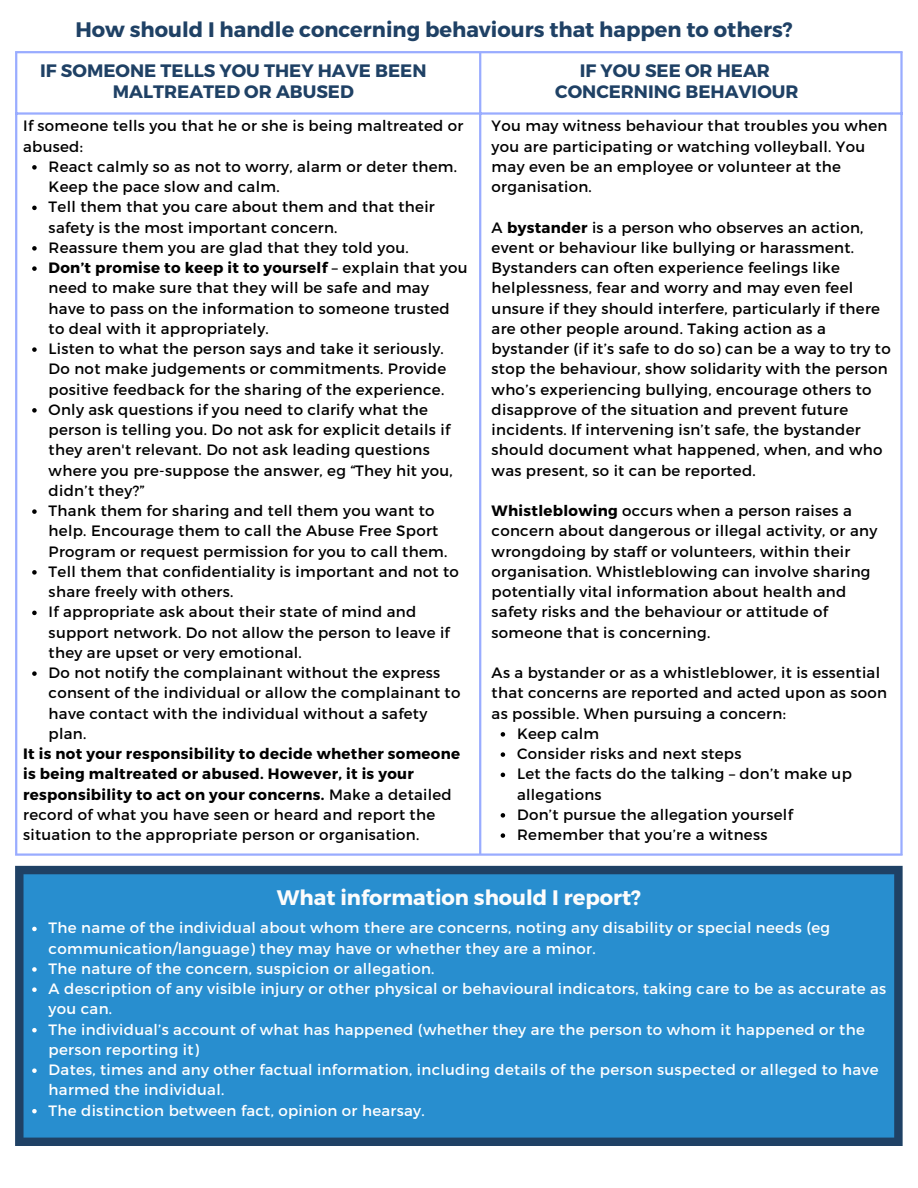
<style>
.page{position:relative;width:918px;height:1188px;background:#fff}
.page>*{position:absolute;margin:0;border:0;box-sizing:border-box;transform-origin:0 0}
.t1{font:700 21px "Montserrat";color:#1f4165}
.t2{font:700 21px "Montserrat";color:#fcfcfc}
.t3{font:700 18px/21.3px "Montserrat";color:#1f4165;text-align:center}
.t4{font:15px/20.2px "Montserrat";letter-spacing:.02em;color:#000}
.t5{font:15px/20.2px "Montserrat";letter-spacing:.02em;color:#fff}
.t6{font:700 15px/20.2px "Montserrat";letter-spacing:.02em;color:#000}
.s1{font-weight:700}
.s2{font-weight:400}
</style>
<div class="page">
<hr style="left:15px;top:53px;width:2px;height:800px;background:#99acff">
<hr style="left:479px;top:53px;width:2px;height:800px;background:#99acff">
<hr style="left:900px;top:53px;width:3px;height:800px;background:#99acff">
<hr style="left:15px;top:51px;width:888px;height:2px;background:#99acff">
<hr style="left:15px;top:112px;width:888px;height:3px;background:#99acff">
<hr style="left:15px;top:853px;width:888px;height:3px;background:#99acff">
<svg style="left:32px;top:165px;width:5px;height:5px"></svg>
<svg style="left:32px;top:206px;width:5px;height:4px"></svg>
<svg style="left:32px;top:246px;width:5px;height:5px"></svg>
<svg style="left:32px;top:266px;width:5px;height:5px"></svg>
<svg style="left:32px;top:347px;width:5px;height:5px"></svg>
<svg style="left:32px;top:408px;width:5px;height:5px"></svg>
<svg style="left:32px;top:509px;width:5px;height:5px"></svg>
<svg style="left:32px;top:570px;width:5px;height:5px"></svg>
<svg style="left:32px;top:611px;width:5px;height:4px"></svg>
<svg style="left:32px;top:671px;width:5px;height:5px"></svg>
<svg style="left:15px;top:866px;width:887px;height:280px;background:#2788c6"></svg>
<svg style="left:501px;top:732px;width:4px;height:5px"></svg>
<svg style="left:501px;top:752px;width:4px;height:5px"></svg>
<svg style="left:501px;top:773px;width:4px;height:4px"></svg>
<svg style="left:501px;top:813px;width:4px;height:5px"></svg>
<svg style="left:501px;top:833px;width:4px;height:5px"></svg>
<svg style="left:32px;top:927px;width:5px;height:4px"></svg>
<svg style="left:32px;top:967px;width:5px;height:5px"></svg>
<svg style="left:32px;top:987px;width:5px;height:5px"></svg>
<svg style="left:32px;top:1028px;width:5px;height:4px"></svg>
<svg style="left:32px;top:1068px;width:5px;height:5px"></svg>
<svg style="left:32px;top:1109px;width:5px;height:4px"></svg>
<h1 class="t1" style="left:75px;top:16px;width:719px">How should I handle concerning behaviours that happen to others?</h1>
<p class="t3" style="left:40px;top:60px;width:388px">IF SOMEONE TELLS YOU THEY HAVE BEEN<br>MALTREATED OR ABUSED</p>
<p class="t3" style="left:555px;top:60px;width:245px">IF YOU SEE OR HEAR<br>CONCERNING BEHAVIOUR</p>
<p class="t4" style="left:23px;top:116px;width:442px">If someone tells you that he or she is being maltreated or abused:</p>
<p class="t4" style="left:49px;top:156px;width:420px">React calmly so as not to worry, alarm or deter them.<br>Keep the pace slow and calm.<br>Tell them that you care about them and that their safety is the most important concern.<br>Reassure them you are glad that they told you.<br><span class="s1">Don’t promise to keep it to yourself</span> – explain that you need to make sure that they will be safe and may have to pass on the information to someone trusted to deal with it appropriately.<br>Listen to what the person says and take it seriously.<br>Do not make judgements or commitments. Provide positive feedback for the sharing of the experience.<br>Only ask questions if you need to clarify what the person is telling you. Do not ask for explicit details if they aren't relevant. Do not ask leading questions where you pre-suppose the answer, eg “They hit you, didn’t they?”<br>Thank them for sharing and tell them you want to help. Encourage them to call the Abuse Free Sport Program or request permission for you to call them.<br>Tell them that confidentiality is important and not to share freely with others.<br>If appropriate ask about their state of mind and support network. Do not allow the person to leave if they are upset or very emotional.<br>Do not notify the complainant without the express consent of the individual or allow the complainant to have contact with the individual without a safety plan.</p>
<p class="t6" style="left:23px;top:744px;width:439px">It is not your responsibility to decide whether someone is being maltreated or abused. However, it is your responsibility to act on your concerns. <span class="s2">Make a detailed record of what you have seen or heard and report the situation to the appropriate person or organisation.</span></p>
<p class="t4" style="left:492px;top:116px;width:397px">You may witness behaviour that troubles you when you are participating or watching volleyball. You may even be an employee or volunteer at the organisation.</p>
<p class="t4" style="left:492px;top:217px;width:401px">A <span class="s1">bystander</span> is a person who observes an action, event or behaviour like bullying or harassment.<br>Bystanders can often experience feelings like helplessness, fear and worry and may even feel unsure if they should interfere, particularly if there are other people around. Taking action as a bystander (if it’s safe to do so) can be a way to try to stop the behaviour, show solidarity with the person who’s experiencing bullying, encourage others to disapprove of the situation and prevent future incidents. If intervening isn’t safe, the bystander should document what happened, when, and who was present, so it can be reported.</p>
<p class="t4" style="left:492px;top:501px;width:387px"><span class="s1">Whistleblowing</span> occurs when a person raises a concern about dangerous or illegal activity, or any wrongdoing by staff or volunteers, within their organisation. Whistleblowing can involve sharing potentially vital information about health and safety risks and the behaviour or attitude of someone that is concerning.</p>
<p class="t4" style="left:492px;top:663px;width:397px">As a bystander or as a whistleblower, it is essential that concerns are reported and acted upon as soon as possible. When pursuing a concern:</p>
<p class="t4" style="left:517px;top:723px;width:336px">Keep calm<br>Consider risks and next steps<br>Let the facts do the talking – don’t make up allegations<br>Don’t pursue the allegation yourself<br>Remember that you’re a witness</p>
<h1 class="t2" style="left:277px;top:884px;width:366px">What information should I report?</h1>
<p class="t5" style="left:49px;top:918px;width:839px">The name of the individual about whom there are concerns, noting any disability or special needs (eg communication/language) they may have or whether they are a minor.<br>The nature of the concern, suspicion or allegation.<br>A description of any visible injury or other physical or behavioural indicators, taking care to be as accurate as you can.<br>The individual’s account of what has happened (whether they are the person to whom it happened or the person reporting it)<br>Dates, times and any other factual information, including details of the person suspected or alleged to have harmed the individual.<br>The distinction between fact, opinion or hearsay.</p>
</div>
